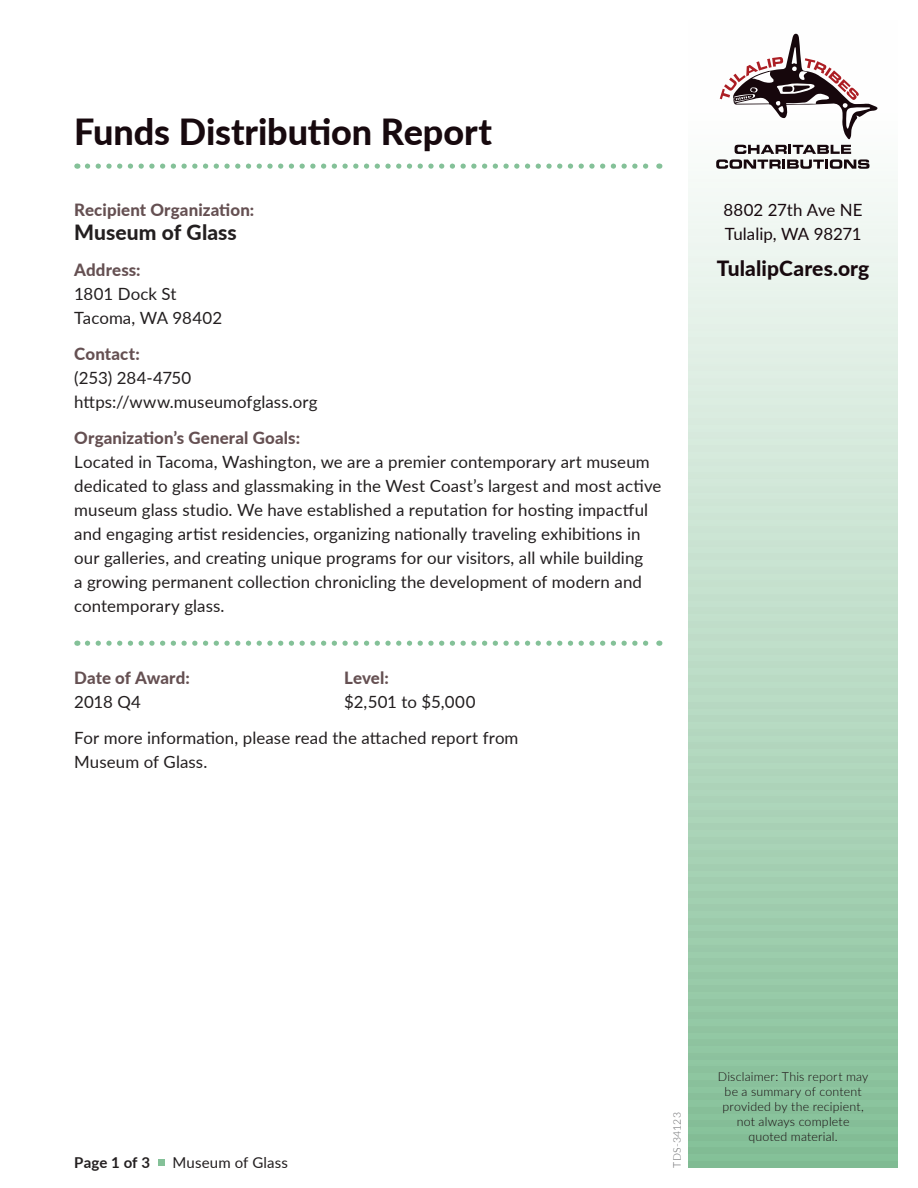
<style>
.page{position:relative;width:918px;height:1188px;background:#fff}
.page>*{position:absolute;margin:0;border:0;box-sizing:border-box;transform-origin:0 0}
.t1{font:800 36px "Lato";letter-spacing:-.005em;color:#17090e}
.t2{font:800 21px "Lato";letter-spacing:.005em;color:#17090e}
.t3{font:800 21px "Lato";letter-spacing:.005em;color:#231f20}
.t4{font:16.8px/24px "Lato";letter-spacing:.005em;color:#231f20}
.t5{font:800 16.8px "Lato";letter-spacing:.005em;color:#655052}
.t6{font:16.8px/24px "Lato";letter-spacing:-.005em;color:#17090e}
.t7{font:15px "Lato";letter-spacing:.01em;color:#231f20}
.t8{font:700 15px "Lato";letter-spacing:.005em;color:#231f20}
.t9{font:300 12.3px/14.9px "Lato";letter-spacing:.015em;color:#17090e;text-align:center}
.t10{font:300 10.5px "Lato";letter-spacing:.015em;color:#636466}
</style>
<div class="page">
<svg style="left:688px;top:144px;width:210px;height:1017px;background:#bdddc8"></svg>
<div style="left:688px;top:135px;width:210px;height:7px;background:#fafcfb"></div>
<div style="left:688px;top:148px;width:210px;height:7px;background:#f9fbf9"></div>
<div style="left:688px;top:162px;width:210px;height:7px;background:#f7fbf8"></div>
<div style="left:688px;top:176px;width:210px;height:6px;background:#f5f9f6"></div>
<div style="left:688px;top:189px;width:210px;height:7px;background:#f4f9f5"></div>
<div style="left:688px;top:202px;width:210px;height:7px;background:#f2f8f4"></div>
<div style="left:688px;top:216px;width:210px;height:7px;background:#f1f7f3"></div>
<div style="left:688px;top:230px;width:210px;height:6px;background:#eff6f1"></div>
<div style="left:688px;top:243px;width:210px;height:7px;background:#edf5f0"></div>
<div style="left:688px;top:256px;width:210px;height:7px;background:#ecf4ee"></div>
<div style="left:688px;top:270px;width:210px;height:7px;background:#eaf4ed"></div>
<div style="left:688px;top:284px;width:210px;height:6px;background:#e8f3eb"></div>
<div style="left:688px;top:297px;width:210px;height:7px;background:#e7f2ea"></div>
<div style="left:688px;top:310px;width:210px;height:7px;background:#e5f1e9"></div>
<div style="left:688px;top:324px;width:210px;height:7px;background:#e4f0e8"></div>
<div style="left:688px;top:338px;width:210px;height:6px;background:#e2efe6"></div>
<div style="left:688px;top:351px;width:210px;height:7px;background:#e0eee5"></div>
<div style="left:688px;top:364px;width:210px;height:7px;background:#dfede3"></div>
<div style="left:688px;top:378px;width:210px;height:7px;background:#ddede2"></div>
<div style="left:688px;top:392px;width:210px;height:6px;background:#dbece0"></div>
<div style="left:688px;top:405px;width:210px;height:7px;background:#daebdf"></div>
<div style="left:688px;top:418px;width:210px;height:7px;background:#d8eade"></div>
<div style="left:688px;top:432px;width:210px;height:7px;background:#d7e9dd"></div>
<div style="left:688px;top:446px;width:210px;height:6px;background:#d5e8db"></div>
<div style="left:688px;top:459px;width:210px;height:7px;background:#d3e7da"></div>
<div style="left:688px;top:472px;width:210px;height:7px;background:#d2e7d8"></div>
<div style="left:688px;top:486px;width:210px;height:7px;background:#d0e6d7"></div>
<div style="left:688px;top:500px;width:210px;height:6px;background:#cee5d5"></div>
<div style="left:688px;top:513px;width:210px;height:7px;background:#cde4d4"></div>
<div style="left:688px;top:526px;width:210px;height:7px;background:#cbe3d3"></div>
<div style="left:688px;top:540px;width:210px;height:7px;background:#cae2d2"></div>
<div style="left:688px;top:554px;width:210px;height:6px;background:#c8e1d0"></div>
<div style="left:688px;top:567px;width:210px;height:7px;background:#c6e0cf"></div>
<div style="left:688px;top:580px;width:210px;height:7px;background:#c5e0cd"></div>
<div style="left:688px;top:594px;width:210px;height:7px;background:#c3dfcc"></div>
<div style="left:688px;top:608px;width:210px;height:6px;background:#c1deca"></div>
<div style="left:688px;top:621px;width:210px;height:7px;background:#c0ddc9"></div>
<div style="left:688px;top:634px;width:210px;height:7px;background:#bfdcc8"></div>
<div style="left:688px;top:648px;width:210px;height:7px;background:#bddcc7"></div>
<div style="left:688px;top:662px;width:210px;height:6px;background:#bbdbc5"></div>
<div style="left:688px;top:675px;width:210px;height:7px;background:#badac4"></div>
<div style="left:688px;top:688px;width:210px;height:7px;background:#b8d9c3"></div>
<div style="left:688px;top:702px;width:210px;height:7px;background:#b7d8c2"></div>
<div style="left:688px;top:716px;width:210px;height:6px;background:#b5d7c0"></div>
<div style="left:688px;top:729px;width:210px;height:7px;background:#b3d6bf"></div>
<div style="left:688px;top:742px;width:210px;height:7px;background:#b2d5bd"></div>
<div style="left:688px;top:756px;width:210px;height:7px;background:#b0d5bc"></div>
<div style="left:688px;top:770px;width:210px;height:6px;background:#afd4bb"></div>
<div style="left:688px;top:783px;width:210px;height:7px;background:#add3b9"></div>
<div style="left:688px;top:796px;width:210px;height:7px;background:#abd2b8"></div>
<div style="left:688px;top:810px;width:210px;height:7px;background:#aad1b7"></div>
<div style="left:688px;top:824px;width:210px;height:6px;background:#a8d0b5"></div>
<div style="left:688px;top:837px;width:210px;height:7px;background:#a6cfb4"></div>
<div style="left:688px;top:850px;width:210px;height:7px;background:#a5cfb2"></div>
<div style="left:688px;top:864px;width:210px;height:7px;background:#a3ceb1"></div>
<div style="left:688px;top:878px;width:210px;height:6px;background:#a2cdb0"></div>
<div style="left:688px;top:891px;width:210px;height:7px;background:#a0ccae"></div>
<div style="left:688px;top:904px;width:210px;height:7px;background:#9ecbad"></div>
<div style="left:688px;top:918px;width:210px;height:7px;background:#9dcaab"></div>
<div style="left:688px;top:932px;width:210px;height:6px;background:#9bc9aa"></div>
<div style="left:688px;top:945px;width:210px;height:7px;background:#99c8a9"></div>
<div style="left:688px;top:958px;width:210px;height:7px;background:#98c8a7"></div>
<div style="left:688px;top:972px;width:210px;height:7px;background:#96c7a6"></div>
<div style="left:688px;top:986px;width:210px;height:6px;background:#95c6a5"></div>
<div style="left:688px;top:999px;width:210px;height:7px;background:#93c5a3"></div>
<div style="left:688px;top:1012px;width:210px;height:7px;background:#91c4a2"></div>
<div style="left:688px;top:1026px;width:210px;height:7px;background:#90c3a0"></div>
<div style="left:688px;top:1040px;width:210px;height:6px;background:#8ec39f"></div>
<div style="left:688px;top:1053px;width:210px;height:7px;background:#8cc19e"></div>
<div style="left:688px;top:1066px;width:210px;height:7px;background:#8bc19c"></div>
<div style="left:688px;top:1080px;width:210px;height:7px;background:#89c09b"></div>
<div style="left:688px;top:1094px;width:210px;height:6px;background:#88bf9a"></div>
<div style="left:688px;top:1107px;width:210px;height:7px;background:#86be98"></div>
<div style="left:688px;top:1120px;width:210px;height:7px;background:#84bd97"></div>
<div style="left:688px;top:1134px;width:210px;height:7px;background:#83bc95"></div>
<div style="left:688px;top:1148px;width:210px;height:6px;background:#81bc94"></div>
<div style="left:688px;top:1161px;width:210px;height:7px;background:#80bb93"></div>
<svg style="left:720px;top:34px;width:158px;height:105px"></svg>
<svg style="left:716px;top:145px;width:154px;height:24px"></svg>
<svg style="left:87px;top:164px;width:573px;height:5px"></svg>
<svg style="left:87px;top:641px;width:573px;height:5px"></svg>
<div style="left:158px;top:1159px;width:7px;height:7px;background:#84c198"></div>
<h1 class="t1" style="left:74px;top:105px;width:419px">Funds Distribution Report</h1>
<p class="t5" style="left:74px;top:197px;width:182px">Recipient Organization:</p>
<p class="t3" style="left:74px;top:217px;width:164px">Museum of Glass</p>
<p class="t5" style="left:74px;top:257px;width:68px">Address:</p>
<p class="t4" style="left:74px;top:281px;width:149px">1801 Dock St<br>Tacoma, WA 98402</p>
<p class="t5" style="left:74px;top:341px;width:67px">Contact:</p>
<p class="t4" style="left:74px;top:365px;width:245px">(253) 284-4750 https://www.museumofglass.org</p>
<p class="t5" style="left:74px;top:425px;width:227px">Organization’s General Goals:</p>
<p class="t4" style="left:74px;top:449px;width:589px">Located in Tacoma, Washington, we are a premier contemporary art museum dedicated to glass and glassmaking in the West Coast’s largest and most active museum glass studio. We have established a reputation for hosting impactful and engaging artist residencies, organizing nationally traveling exhibitions in our galleries, and creating unique programs for our visitors, all while building<br>a growing permanent collection chronicling the development of modern and contemporary glass.</p>
<p class="t5" style="left:74px;top:665px;width:117px">Date of Award:</p>
<p class="t5" style="left:344px;top:665px;width:46px">Level:</p>
<p class="t4" style="left:74px;top:689px;width:68px">2018 Q4</p>
<p class="t4" style="left:74px;top:683px;width:446px;line-height:36px;text-indent:270px">$2,501 to $5,000<br>For more information, please read the attached report from</p>
<p class="t4" style="left:74px;top:749px;width:135px">Museum of Glass.</p>
<p class="t6" style="left:724px;top:197px;width:141px">8802 27th Ave NE<br>Tulalip, WA 98271</p>
<p class="t2" style="left:717px;top:253px;width:154px">TulalipCares.org</p>
<p class="t8" style="left:74px;top:1151px;width:77px">Page 1 of 3</p>
<p class="t7" style="left:173px;top:1152px;width:117px">Museum of Glass</p>
<p class="t10" style="left:670px;top:1168px;width:57px;rotate:-90deg">TDS-34123</p>
<p class="t9" style="left:718px;top:1069px;width:152px">Disclaimer: This report may be a summary of content provided by the recipient, not always complete quoted material.</p>
</div>
